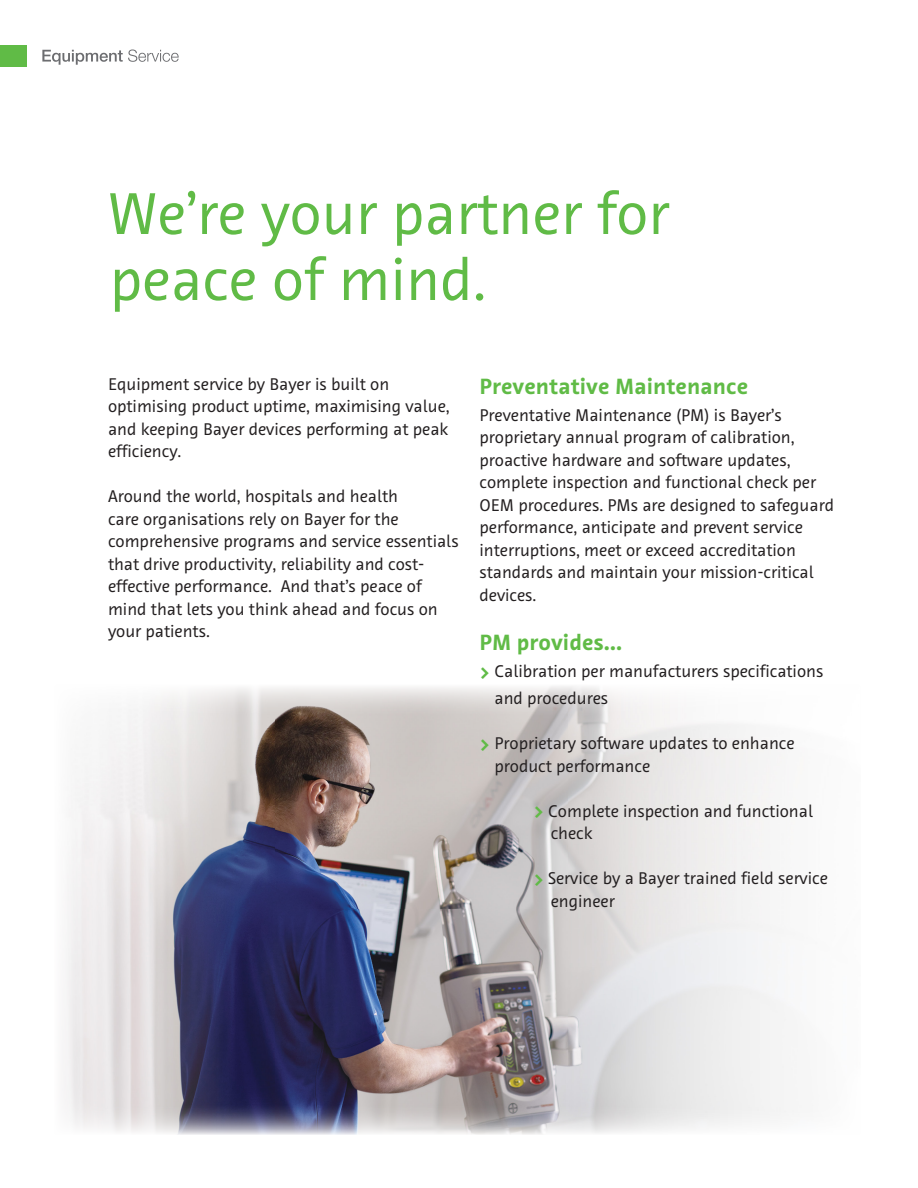
<style>
.page{position:relative;width:918px;height:1188px;background:#fff}
.page>*{position:absolute;margin:0;border:0;box-sizing:border-box;transform-origin:0 0}
.t1{font:60px "Bayer Sans";color:#60bb46}
.t2{font:700 22.5px "Bayer Sans";color:#60bb46}
.t3{font:17.25px/22.5px "Bayer Sans";color:#231f20}
.s1{color:#60bb46}
</style>
<div class="page">
<img style="left:64px;top:686px;width:730px;height:448px">
<svg style="left:42px;top:50px;width:137px;height:15px"></svg>
<div style="left:0;top:45px;width:27px;height:22px;background:#60bb46"></div>
<p class="t1" style="left:108px;top:176px;width:562px">We’re your partner for</p>
<p class="t1" style="left:110px;top:242px;width:378px">peace of mind.</p>
<p class="t3" style="left:108px;top:373px;width:343px">Equipment service by Bayer is built on optimising product uptime, maximising value, and keeping Bayer devices performing at peak efficiency.</p>
<p class="t3" style="left:108px;top:485px;width:352px">Around the world, hospitals and health<br>care organisations rely on Bayer for the comprehensive programs and service essentials that drive productivity, reliability and cost&shy;effective performance. And that’s peace of mind that lets you think ahead and focus on your patients.</p>
<p class="t2" style="left:480px;top:371px;width:270px">Preventative Maintenance</p>
<p class="t3" style="left:480px;top:404px;width:356px">Preventative Maintenance (PM) is Bayer’s proprietary annual program of calibration, proactive hardware and software updates, complete inspection and functional check per OEM procedures. PMs are designed to safeguard performance, anticipate and prevent service interruptions, meet or exceed accreditation standards and maintain your mission-critical devices.</p>
<p class="t2" style="left:480px;top:628px;width:144px">PM provides…</p>
<p class="t3" style="left:495px;top:658px;width:330px;line-height:27px;text-indent:-15px"><span class="s1">•</span> Calibration per manufacturers specifications and procedures</p>
<p class="t3" style="left:480px;top:732px;width:317px"><span class="s1">•</span> Proprietary software updates to enhance</p>
<p class="t3" style="left:495px;top:755px;width:157px">product performance</p>
<p class="t3" style="left:551px;top:800px;width:264px;text-indent:-17px"><span class="s1">•</span> Complete inspection and functional check</p>
<p class="t3" style="left:534px;top:867px;width:296px"><span class="s1">•</span> Service by a Bayer trained field service</p>
<p class="t3" style="left:551px;top:890px;width:66px">engineer</p>
</div>
